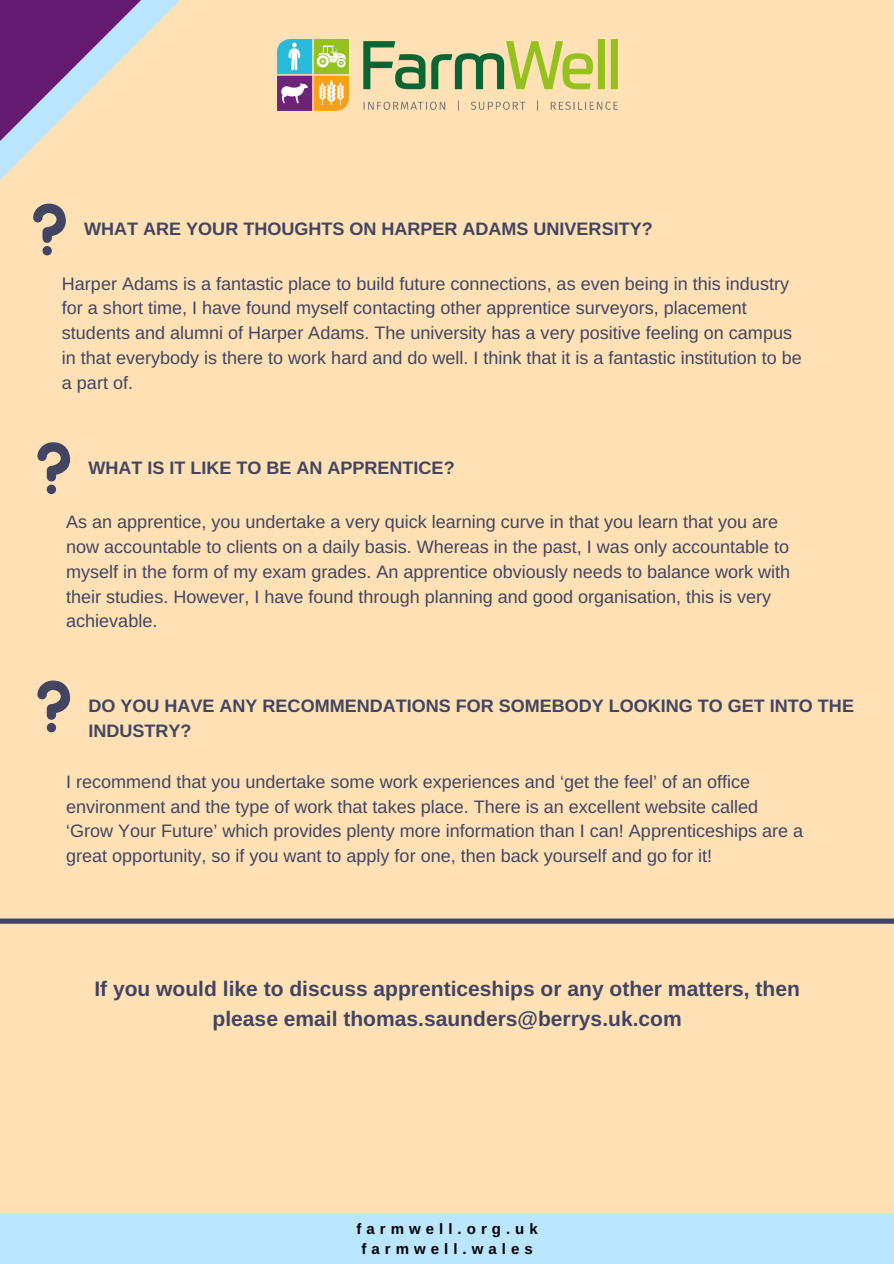
<style>
.page{position:relative;width:894px;height:1264px;background:#fff}
.page>*{position:absolute;margin:0;border:0;box-sizing:border-box;transform-origin:0 0}
.t1{font:700 21px/29.2px "Arimo";color:#414562;text-align:center}
.t2{font:18px/24.8px "Arimo";color:#414562}
.t3{font:700 18px/24.8px "Arimo";color:#414562}
.t4{font:700 15px "Arimo";letter-spacing:.335em;color:#000}
</style>
<div class="page">
<div style="left:0;top:0;width:893px;height:1263px;background:#ffe1b5"></div>
<div style="left:0;top:1213px;width:893px;height:50px;background:#bae6ff"></div>
<img style="left:281px;top:39px;width:336px;height:71px">
<svg style="left:0;top:0;width:180px;height:204px"></svg>
<svg style="left:33px;top:204px;width:33px;height:51px"></svg>
<svg style="left:37px;top:442px;width:33px;height:52px"></svg>
<svg style="left:37px;top:680px;width:33px;height:52px"></svg>
<svg style="left:0;top:918px;width:893px;height:5px;background:#55556a"></svg>
<p class="t3" style="left:84px;top:216px;width:569px">WHAT ARE YOUR THOUGHTS ON HARPER ADAMS UNIVERSITY?</p>
<p class="t2" style="left:62px;top:271px;width:741px">Harper Adams is a fantastic place to build future connections, as even being in this industry for a short time, I have found myself contacting other apprentice surveyors, placement students and alumni of Harper Adams. The university has a very positive feeling on campus in that everybody is there to work hard and do well. I think that it is a fantastic institution to be a part of.</p>
<p class="t3" style="left:88px;top:455px;width:367px">WHAT IS IT LIKE TO BE AN APPRENTICE?</p>
<p class="t2" style="left:66px;top:509px;width:725px">As an apprentice, you undertake a very quick learning curve in that you learn that you are now accountable to clients on a daily basis. Whereas in the past, I was only accountable to myself in the form of my exam grades. An apprentice obviously needs to balance work with their studies. However, I have found through planning and good organisation, this is very achievable.</p>
<p class="t3" style="left:88px;top:693px;width:766px">DO YOU HAVE ANY RECOMMENDATIONS FOR SOMEBODY LOOKING TO GET INTO THE<br>INDUSTRY?</p>
<p class="t2" style="left:66px;top:769px;width:738px">I recommend that you undertake some work experiences and ‘get the feel’ of an office environment and the type of work that takes place. There is an excellent website called ‘Grow Your Future’ which provides plenty more information than I can! Apprenticeships are a great opportunity, so if you want to apply for one, then back yourself and go for it!</p>
<p class="t1" style="left:94px;top:974px;width:706px">If you would like to discuss apprenticeships or any other matters, then please email thomas.saunders@berrys.uk.com</p>
<p class="t4" style="left:356px;top:1220px;width:183px">farmwell.org.uk</p>
<p class="t4" style="left:361px;top:1240px;width:173px">farmwell.wales</p>
</div>
